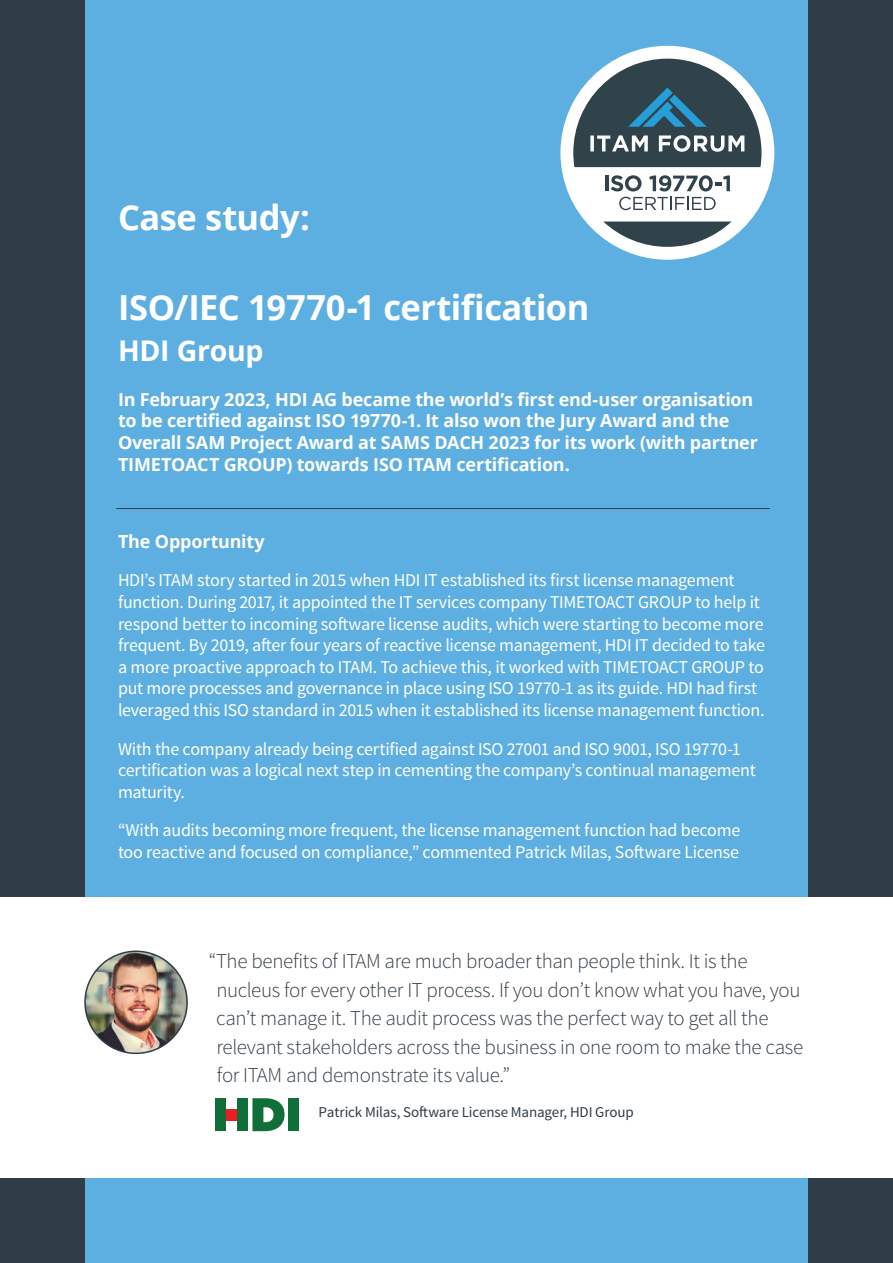
<style>
.page{position:relative;width:893px;height:1263px;background:#313d46}
.page>*{position:absolute;margin:0;border:0;box-sizing:border-box;transform-origin:0 0}
.t1{font:700 34.5px "Open Sans";letter-spacing:-.015em;color:#fff}
.t2{font:700 28.5px "Open Sans";letter-spacing:-.01em;color:#fff}
.Quote_Text{font:300 21px/28.5px "Source Sans Pro";letter-spacing:-.02em;color:#313d46}
.Body_Text{font:18px/21.6px "Source Sans Pro";letter-spacing:-.015em;color:#fff}
.Subheading{font:700 18px/21.6px "Open Sans";letter-spacing:-.01em;color:#fff}
.Body_Text-2{font:15px "Source Sans Pro";letter-spacing:-.01em;color:#313d46}
</style>
<div class="page">
<div style="left:85px;top:0;width:723px;height:1263px;background:#5eafe1"></div>
<div style="left:0;top:897px;width:893px;height:280px;background:#fff"></div>
<img style="left:85px;top:951px;width:102px;height:102px;border-radius:51px">
<div style="left:84px;top:950px;width:104px;height:104px;border:2px solid #313d46;border-radius:50%"></div>
<hr style="left:116px;top:508px;width:654px;height:1px;background:#313d46">
<svg style="left:252px;top:1098px;width:33px;height:33px"></svg>
<div style="left:223px;top:1109px;width:17px;height:12px;background:#ec1d25"></div>
<div style="left:288px;top:1098px;width:10px;height:33px;background:#106f39"></div>
<div style="left:216px;top:1098px;width:10px;height:33px;background:#106f39"></div>
<div style="left:238px;top:1098px;width:10px;height:33px;background:#106f39"></div>
<svg style="left:560px;top:46px;width:214px;height:214px"></svg>
<svg style="left:628px;top:88px;width:79px;height:39px;background:#2c627c"></svg>
<svg style="left:590px;top:135px;width:154px;height:17px;background:#879196"></svg>
<hr style="left:605px;top:176px;width:3px;height:15px;background:#30424a">
<svg style="left:611px;top:175px;width:31px;height:16px"></svg>
<svg style="left:649px;top:175px;width:81px;height:16px"></svg>
<svg style="left:619px;top:197px;width:97px;height:13px"></svg>
<p class="t1" style="left:118px;top:193px;width:193px">Case study:</p>
<p class="t1" style="left:118px;top:283px;width:473px">ISO/IEC 19770-1 certification</p>
<p class="t2" style="left:118px;top:331px;width:147px">HDI Group</p>
<p class="Subheading" style="left:118px;top:388px;width:641px">In February 2023, HDI AG became the world’s first end-user organisation to be certified against ISO 19770-1. It also won the Jury Award and the Overall SAM Project Award at SAMS DACH 2023 for its work (with partner TIMETOACT GROUP) towards ISO ITAM certification.</p>
<p class="Subheading" style="left:118px;top:530px;width:148px">The Opportunity</p>
<p class="Body_Text" style="left:118px;top:570px;width:649px">HDI’s ITAM story started in 2015 when HDI IT established its first license management function. During 2017, it appointed the IT services company TIMETOACT GROUP to help it respond better to incoming software license audits, which were starting to become more frequent. By 2019, after four years of reactive license management, HDI IT decided to take a more proactive approach to ITAM. To achieve this, it worked with TIMETOACT GROUP to put more processes and governance in place using ISO 19770-1 as its guide. HDI had first leveraged this ISO standard in 2015 when it established its license management function.</p>
<p class="Body_Text" style="left:118px;top:738px;width:639px">With the company already being certified against ISO 27001 and ISO 9001, ISO 19770-1 certification was a logical next step in cementing the company’s continual management maturity.</p>
<p class="Body_Text" style="left:118px;top:820px;width:624px">“With audits becoming more frequent, the license management function had become too reactive and focused on compliance,” commented Patrick Milas, Software License</p>
<p class="Quote_Text" style="left:216px;top:947px;width:589px;text-indent:-7px">“The benefits of ITAM are much broader than people think. It is the nucleus for every other IT process. If you don’t know what you have, you can’t manage it. The audit process was the perfect way to get all the relevant stakeholders across the business in one room to make the case for ITAM and demonstrate its value.”</p>
<p class="Body_Text-2" style="left:319px;top:1103px;width:317px">Patrick Milas, Software License Manager, HDI Group</p>
</div>
